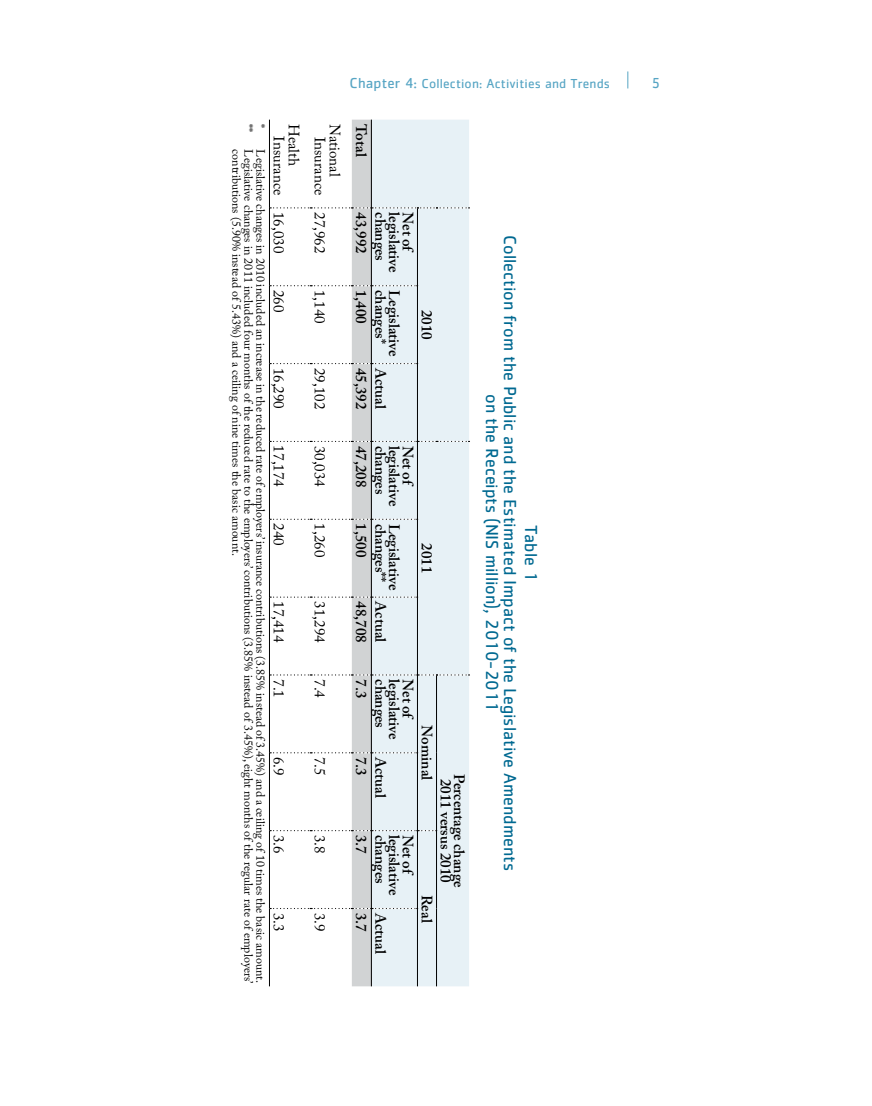
<style>
.page{position:relative;width:872px;height:1106px;background:#fff}
.page>*{position:absolute;margin:0;border:0;box-sizing:border-box;transform-origin:0 0}
.t1{font:18px/21px "Cachet Std";color:#006991;text-align:center}
.t2{font:600 15px/13.5px "Adobe Caslon Pro";color:#000;text-align:center}
.t3{font:15px/15px "Adobe Caslon Pro";color:#000}
.t4{font:15px "Cachet Std";color:#57a5c4}
.t5{font:13.5px "Cachet Std";letter-spacing:.01em;color:#57a5c4}
.t6{font:12px "Adobe Caslon Pro";color:#000}
.s1{font-size:15px}
</style>
<div class="page">
<svg style="left:627px;top:71px;width:1px;height:17px"></svg>
<hr style="left:269px;top:120px;width:1px;height:88px;background:#000">
<hr style="left:269px;top:208px;width:1px;height:78px;background:#000">
<hr style="left:269px;top:286px;width:1px;height:77px;background:#000">
<hr style="left:269px;top:363px;width:1px;height:78px;background:#000">
<hr style="left:269px;top:441px;width:1px;height:78px;background:#000">
<hr style="left:269px;top:519px;width:1px;height:78px;background:#000">
<hr style="left:269px;top:597px;width:1px;height:78px;background:#000">
<hr style="left:269px;top:675px;width:1px;height:77px;background:#000">
<hr style="left:269px;top:752px;width:1px;height:78px;background:#000">
<hr style="left:269px;top:830px;width:1px;height:78px;background:#000">
<hr style="left:269px;top:908px;width:1px;height:78px;background:#000">
<svg style="left:270px;top:120px;width:199px;height:866px"></svg>
<p class="t5" style="left:350px;top:76px;width:262px"><span class="s1">Chapter 4:</span> Collection: Activities and Trends</p>
<p class="t4" style="left:651px;top:74px;width:10px">5</p>
<p class="t6" style="left:255px;top:124px;width:9px;rotate:90deg">**</p>
<p class="t6" style="left:267px;top:124px;width:860px;rotate:90deg">* Legislative changes in 2010 included an increase in the reduced rate of employers’ insurance contributions (3.85% instead of 3.45%) and a ceiling of 10 times the basic amount.</p>
<p class="t3" style="left:301px;top:136px;width:118px;text-indent:-13px;rotate:90deg">Health<br>Insurance 16,030</p>
<p class="t3" style="left:286px;top:290px;width:24px;rotate:90deg">260</p>
<p class="t6" style="left:243px;top:149px;width:408px;rotate:90deg">contributions (5.90% instead of 5.43%) and a ceiling of nine times the basic amount.</p>
<p class="t6" style="left:255px;top:149px;width:835px;rotate:90deg">Legislative changes in 2011 included four months of the reduced rate to the employers’ contributions (3.85% instead of 3.45%), eight months of the regular rate of employers’</p>
<p class="t3" style="left:286px;top:367px;width:43px;rotate:90deg">16,290</p>
<p class="t3" style="left:286px;top:445px;width:43px;rotate:90deg">17,174</p>
<p class="t3" style="left:286px;top:523px;width:24px;rotate:90deg">240</p>
<p class="t3" style="left:286px;top:601px;width:43px;rotate:90deg">17,414</p>
<p class="t3" style="left:286px;top:679px;width:20px;rotate:90deg">7.1</p>
<p class="t3" style="left:286px;top:757px;width:20px;rotate:90deg">6.9</p>
<p class="t3" style="left:286px;top:834px;width:20px;rotate:90deg">3.6</p>
<p class="t3" style="left:286px;top:912px;width:20px;rotate:90deg">3.3</p>
<p class="t3" style="left:342px;top:136px;width:118px;text-indent:-13px;rotate:90deg">National<br>Insurance 27,962</p>
<p class="t3" style="left:327px;top:290px;width:35px;rotate:90deg">1,140</p>
<p class="t3" style="left:327px;top:368px;width:43px;rotate:90deg">29,102</p>
<p class="t3" style="left:327px;top:445px;width:43px;rotate:90deg">30,034</p>
<p class="t3" style="left:327px;top:523px;width:35px;rotate:90deg">1,260</p>
<p class="t3" style="left:327px;top:601px;width:43px;rotate:90deg">31,294</p>
<p class="t3" style="left:327px;top:679px;width:20px;rotate:90deg">7.4</p>
<p class="t3" style="left:327px;top:757px;width:20px;rotate:90deg">7.5</p>
<p class="t3" style="left:327px;top:834px;width:20px;rotate:90deg">3.8</p>
<p class="t3" style="left:327px;top:912px;width:20px;rotate:90deg">3.9</p>
<p class="t2" style="left:368px;top:124px;width:34px;rotate:90deg">Total</p>
<p class="t2" style="left:387px;top:212px;width:50px;rotate:90deg">changes</p>
<p class="t2" style="left:401px;top:212px;width:62px;rotate:90deg">legislative</p>
<p class="t2" style="left:414px;top:212px;width:42px;rotate:90deg">Net of</p>
<p class="t2" style="left:387px;top:290px;width:55px;rotate:90deg">changes*</p>
<p class="t2" style="left:401px;top:290px;width:68px;rotate:90deg">Legislative</p>
<p class="t2" style="left:387px;top:368px;width:42px;rotate:90deg">Actual</p>
<p class="t2" style="left:387px;top:445px;width:50px;rotate:90deg">changes</p>
<p class="t2" style="left:401px;top:445px;width:62px;rotate:90deg">legislative</p>
<p class="t2" style="left:414px;top:445px;width:42px;rotate:90deg">Net of</p>
<p class="t2" style="left:387px;top:523px;width:60px;rotate:90deg">changes**</p>
<p class="t2" style="left:401px;top:523px;width:68px;rotate:90deg">Legislative</p>
<p class="t2" style="left:387px;top:601px;width:42px;rotate:90deg">Actual</p>
<p class="t2" style="left:387px;top:679px;width:50px;rotate:90deg">changes</p>
<p class="t2" style="left:401px;top:679px;width:62px;rotate:90deg">legislative</p>
<p class="t2" style="left:414px;top:679px;width:42px;rotate:90deg">Net of</p>
<p class="t2" style="left:387px;top:757px;width:42px;rotate:90deg">Actual</p>
<p class="t2" style="left:387px;top:835px;width:50px;rotate:90deg">changes</p>
<p class="t2" style="left:401px;top:835px;width:62px;rotate:90deg">legislative</p>
<p class="t2" style="left:414px;top:835px;width:42px;rotate:90deg">Net of</p>
<p class="t2" style="left:387px;top:912px;width:42px;rotate:90deg">Actual</p>
<p class="t2" style="left:368px;top:212px;width:43px;rotate:90deg">43,992</p>
<p class="t2" style="left:368px;top:290px;width:36px;rotate:90deg">1,400</p>
<p class="t2" style="left:433px;top:310px;width:31px;rotate:90deg">2010</p>
<p class="t2" style="left:368px;top:368px;width:43px;rotate:90deg">45,392</p>
<p class="t2" style="left:368px;top:445px;width:43px;rotate:90deg">47,208</p>
<p class="t2" style="left:368px;top:523px;width:36px;rotate:90deg">1,500</p>
<p class="t2" style="left:433px;top:543px;width:31px;rotate:90deg">2011</p>
<p class="t2" style="left:368px;top:601px;width:43px;rotate:90deg">48,708</p>
<p class="t2" style="left:368px;top:679px;width:21px;rotate:90deg">7.3</p>
<p class="t2" style="left:433px;top:725px;width:56px;rotate:90deg">Nominal</p>
<p class="t2" style="left:368px;top:757px;width:21px;rotate:90deg">7.3</p>
<p class="t2" style="left:466px;top:774px;width:115px;rotate:90deg">Percentage change<br>2011 versus 2010</p>
<p class="t2" style="left:368px;top:834px;width:21px;rotate:90deg">3.7</p>
<p class="t2" style="left:433px;top:894px;width:29px;rotate:90deg">Real</p>
<p class="t2" style="left:368px;top:912px;width:21px;rotate:90deg">3.7</p>
<h1 class="t1" style="left:542px;top:235px;width:637px;rotate:90deg">Table 1<br>Collection from the Public and the Estimated Impact of the Legislative Amendments</h1>
<h1 class="t1" style="left:503px;top:394px;width:319px;rotate:90deg">on the Receipts (NIS million), 2010-2011</h1>
</div>
